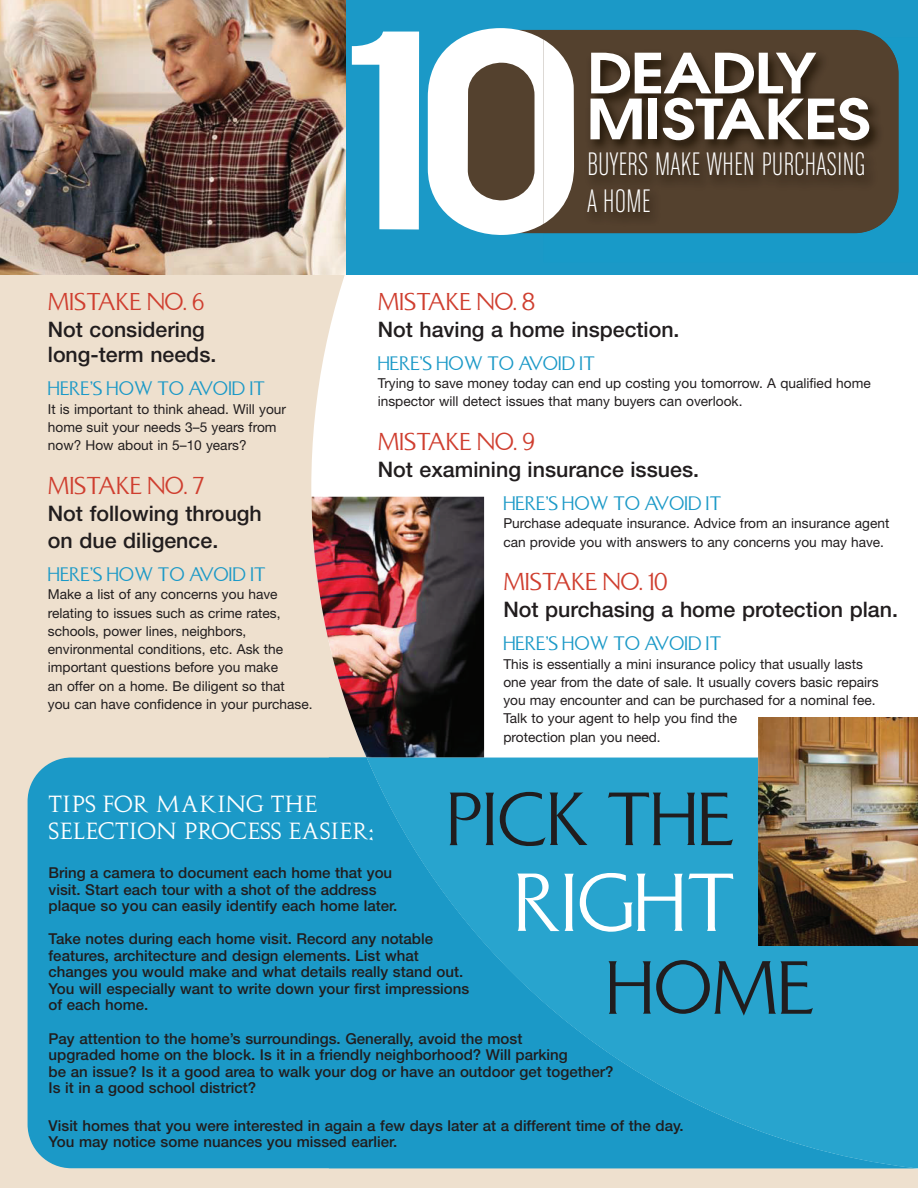
<style>
.page{position:relative;width:918px;height:1188px;background:#fff}
.page>*{position:absolute;margin:0;border:0;box-sizing:border-box;transform-origin:0 0}
.t1{font:247.5px "Avant Garde Demi";color:#fff;scale:1.1 1}
.t2{font:76.8px "Basilea Font";color:#fff}
.t3{font:70.35px "Basilea Font";color:#211d1e}
.t4{font:50.85px/45.9px "Avant Garde Demi";letter-spacing:-.025em;color:#fff;scale:1.2 1}
.t5{font:34.65px/36.2px "Chalet Comprime Milan Sixty";letter-spacing:.015em;color:#fff}
.t6{font:22.95px "Basilea Font";color:#cf3e2f}
.t7{font:22.8px "Basilea Font";color:#cf3e2f}
.t8{font:22.05px/26.4px "Aurea Titling";color:#fff}
.t9{font:500 21.45px/27.2px "Helvetica Neue";color:#211d1e}
.t10{font:500 21.3px/25.5px "Helvetica Neue";color:#211d1e}
.t11{font:18.3px "Basilea Font";color:#1b99c7}
.t12{font:500 15px/16.5px "Helvetica Neue";color:#211d1e}
.t13{font:13.65px/18.3px "Helvetica Neue";color:#211d1e}
.s1{font-size:13.5px}
</style>
<div class="page">
<div style="left:0;top:3px;width:918px;height:1185px;background:#eee0ce"></div>
<div style="left:28px;top:758px;width:283px;height:410px;background:#1b99c7"></div>
<div style="left:311px;top:274px;width:607px;height:895px;background:#fff"></div>
<img style="left:311px;top:497px;width:173px;height:261px">
<div style="left:345px;top:0;width:573px;height:274px;background:#1b99c7"></div>
<div style="left:451px;top:30px;width:448px;height:203px;background:#54412e;border-radius:44px"></div>
<img style="left:0;top:0;width:345px;height:274px">
<div style="left:329px;top:758px;width:38px;height:410px;background:#1b99c7"></div>
<svg style="left:367px;top:758px;width:551px;height:410px;fill:#28a4ce"></svg>
<img style="left:367px;top:758px;width:117px;height:1px">
<img style="left:759px;top:717px;width:159px;height:229px">
<img style="left:591px;top:37px;width:308px;height:196px">
<img style="left:543px;top:39px;width:31px;height:185px">
<h3 class="t7" style="left:48px;top:289px;width:158px">MISTAKE NO. 6</h3>
<h3 class="t10" style="left:48px;top:316px;width:170px">Not considering long-term needs.</h3>
<h3 class="t11" style="left:48px;top:378px;width:219px">HERE’S HOW TO AVOID IT</h3>
<p class="t13" style="left:48px;top:399px;width:240px">It is important to think ahead. Will your home suit your needs 3–5 years from now? How about in 5–10 years?</p>
<h3 class="t6" style="left:48px;top:473px;width:158px">MISTAKE NO. 7</h3>
<h3 class="t9" style="left:48px;top:500px;width:216px">Not following through on due diligence.</h3>
<h3 class="t11" style="left:48px;top:564px;width:219px">HERE’S HOW TO AVOID IT</h3>
<p class="t13" style="left:48px;top:585px;width:266px">Make a list of any concerns you have relating to issues such as crime rates, schools, power lines, neighbors, environmental conditions, etc. Ask the important questions before you make<br>an offer on a home. Be diligent so that<br>you can have confidence in your purchase.</p>
<h1 class="t1" style="left:337px;top:-39px;width:231px">10</h1>
<h3 class="t4" style="left:587px;top:50px;width:239px">DEADLY<br>MISTAKES</h3>
<h3 class="t5" style="left:587px;top:146px;width:279px">BUYERS MAKE WHEN PURCHASING<br>A HOME</h3>
<h3 class="t7" style="left:378px;top:289px;width:159px">MISTAKE NO. 8</h3>
<h3 class="t10" style="left:378px;top:316px;width:303px">Not having a home inspection.</h3>
<h3 class="t11" style="left:378px;top:353px;width:219px">HERE’S HOW TO AVOID IT</h3>
<p class="t13" style="left:378px;top:374px;width:495px">Trying to save money today can end up costing you tomorrow. A qualified home inspector will detect issues that many buyers can overlook.</p>
<h3 class="t6" style="left:378px;top:429px;width:158px">MISTAKE NO. 9</h3>
<h3 class="t9" style="left:378px;top:456px;width:323px">Not examining insurance issues.</h3>
<h3 class="t11" style="left:503px;top:493px;width:219px">HERE’S HOW TO AVOID IT</h3>
<p class="t13" style="left:503px;top:514px;width:387px">Purchase adequate insurance. Advice from an insurance agent can provide you with answers to any concerns you may have.</p>
<h3 class="t6" style="left:503px;top:569px;width:166px">MISTAKE NO. 10</h3>
<h3 class="t9" style="left:503px;top:596px;width:396px">Not purchasing a home protection plan.</h3>
<h3 class="t11" style="left:503px;top:633px;width:219px">HERE’S HOW TO AVOID IT</h3>
<p class="t13" style="left:503px;top:654px;width:377px">This is essentially a mini insurance policy that usually lasts one year from the date of sale. It usually covers basic repairs you may encounter and can be purchased for a nominal fee.<br>Talk to your agent to help you find the<br>protection plan you nee<span class="s1">d.</span></p>
<h3 class="t8" style="left:49px;top:791px;width:327px">TIPS FOR MAKING THE<br>SELECTION PROCESS EASIER:</h3>
<h3 class="t3" style="left:447px;top:780px;width:289px">PICK THE</h3>
<h2 class="t2" style="left:515px;top:859px;width:222px">RIGHT</h2>
<h3 class="t3" style="left:607px;top:948px;width:209px">HOME</h3>
<p class="t12" style="left:49px;top:864px;width:350px">Bring a camera to document each home that you visit. Start each tour with a shot of the address plaque so you can easily identify each home later.</p>
<p class="t12" style="left:49px;top:930px;width:422px">Take notes during each home visit. Record any notable features, architecture and design elements. List what changes you would make and what details really stand out.<br>You will especially want to write down your first impressions of each home.</p>
<p class="t12" style="left:49px;top:1030px;width:566px">Pay attention to the home’s surroundings. Generally, avoid the most<br>upgraded home on the block. Is it in a friendly neighborhood? Will parking<br>be an issue? Is it a good area to walk your dog or have an outdoor get together?<br>Is it in a good school district?</p>
<p class="t12" style="left:49px;top:1117px;width:637px">Visit homes that you were interested in again a few days later at a different time of the day.<br>You may notice some nuances you missed earlier.</p>
</div>
